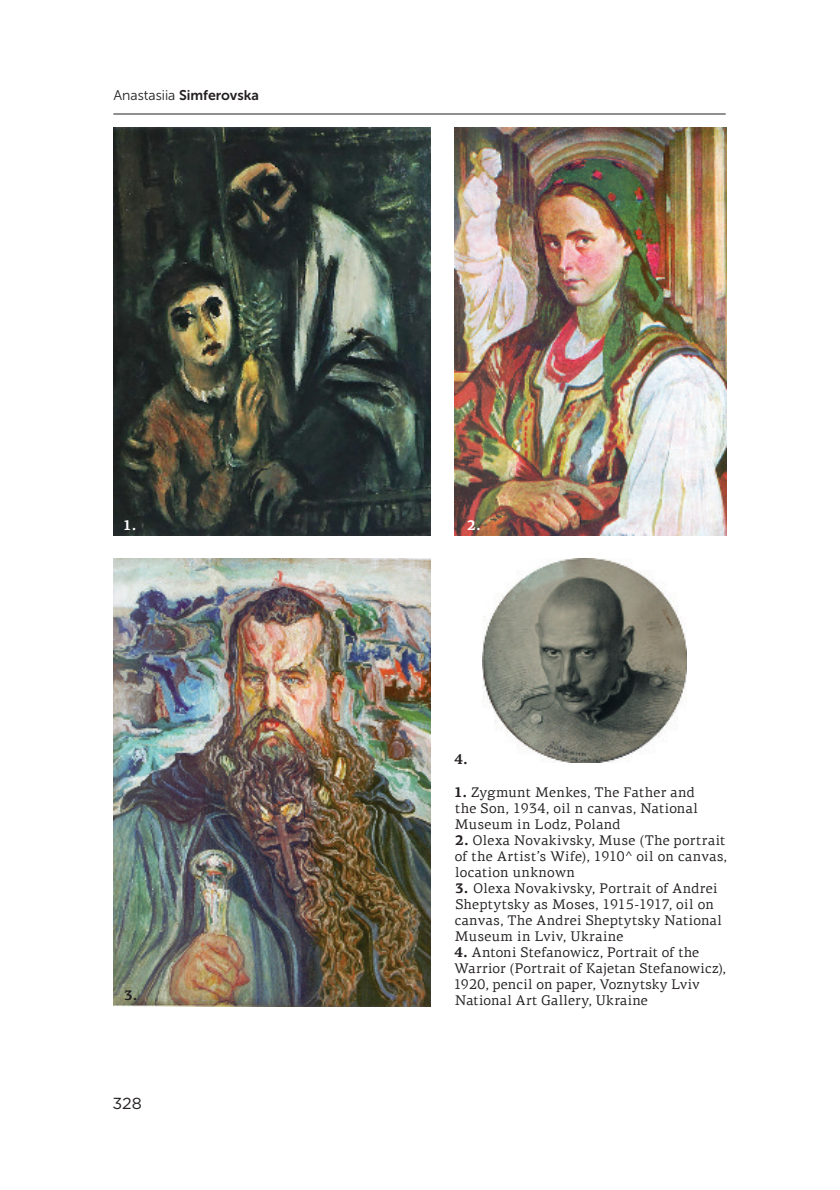
<style>
.page{position:relative;width:840px;height:1190px;background:#fff}
.page>*{position:absolute;margin:0;border:0;box-sizing:border-box;transform-origin:0 0}
.t1{font:16px "Gotham Pro";color:#231f20}
.t2{font:14px/16px "PF Agora Serif Pro";letter-spacing:.025em;color:#231f20}
.t3{font:14px "Museo Sans Cyrl 700";letter-spacing:-.005em;color:#231f20}
.t4{font:700 14px "PF Agora Serif Pro";color:#231f20}
.t5{font:700 14px "PF Agora Serif Pro";color:#fff}
.s1{font-family:"Museo Sans Cyrl 300"}
.s2{font-weight:700}
</style>
<div class="page">
<hr style="left:113px;top:114px;width:613px;height:1px;background:#231f20">
<img style="left:454px;top:127px;width:272px;height:408px">
<img style="left:113px;top:559px;width:318px;height:448px">
<img style="left:483px;top:559px;width:204px;height:204px">
<img style="left:113px;top:127px;width:318px;height:408px">
<p class="t3" style="left:113px;top:87px;width:147px"><span class="s1">Anastasiia</span> Simferovska</p>
<p class="t5" style="left:123px;top:520px;width:14px">1.</p>
<p class="t5" style="left:467px;top:520px;width:15px">2.</p>
<p class="t4" style="left:124px;top:990px;width:15px">3.</p>
<p class="t1" style="left:113px;top:1094px;width:31px">328</p>
<p class="t4" style="left:454px;top:754px;width:15px">4.</p>
<p class="t2" style="left:454px;top:785px;width:245px"><span class="s2">1.</span> Zygmunt Menkes, The Father and the Son, 1934, oil n canvas, National<br>Museum in Lodz, Poland</p>
<p class="t2" style="left:455px;top:833px;width:274px"><span class="s2">2.</span> Olexa Novakivsky, Muse (The portrait of the Artist’s Wife), 1910^ oil on canvas, location unknown</p>
<p class="t2" style="left:455px;top:881px;width:269px"><span class="s2">3.</span> Olexa Novakivsky, Portrait of Andrei Sheptytsky as Moses, 1915-1917, oil on canvas, The Andrei Sheptytsky National Museum in Lviv, Ukraine</p>
<p class="t2" style="left:454px;top:945px;width:274px"><span class="s2">4.</span> Antoni Stefanowicz, Portrait of the Warrior (Portrait of Kajetan Stefanowicz), 1920, pencil on paper, Voznytsky Lviv National Art Gallery, Ukraine</p>
</div>
